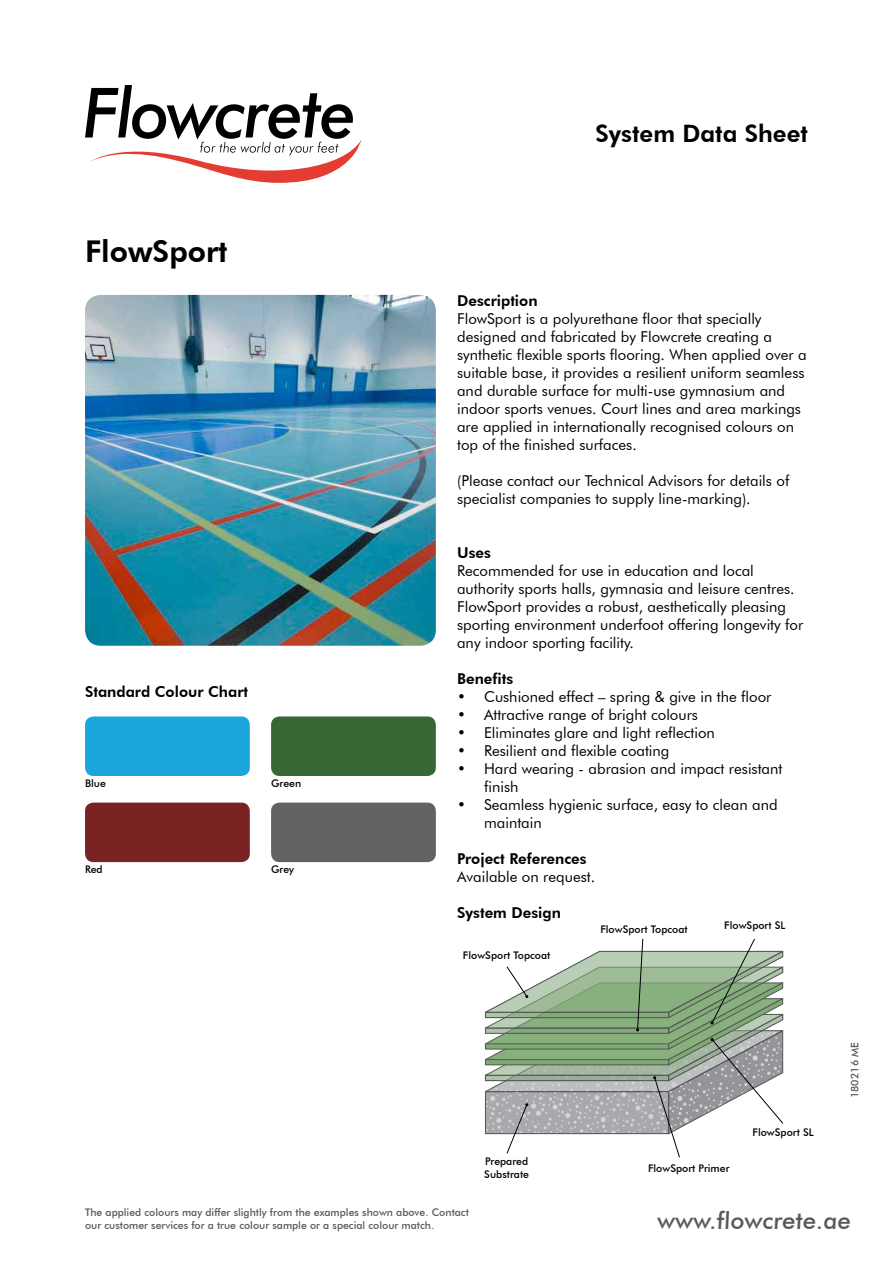
<style>
.page{position:relative;width:893px;height:1263px;background:#fff}
.page>*{position:absolute;margin:0;border:0;box-sizing:border-box;transform-origin:0 0}
.t1{font:800 30px "Futura BT";color:#000}
.t2{font:500 24px "Futura BT";color:#58595b}
.t3{font:800 24px "Futura BT";color:#000}
.t4{font:15px/18px "Futura BT";color:#000}
.t5{font:800 15px "Futura BT";color:#000}
.t6{font:500 10.5px/12.6px "Futura BT";color:#58595b}
.t7{font:500 10.5px/12.6px "Futura BT";color:#000}
</style>
<div class="page">
<div style="left:271px;top:716px;width:165px;height:60px;background:#376735"></div>
<div style="left:85px;top:716px;width:165px;height:60px;background:#1ba7dc"></div>
<svg style="left:85px;top:85px;width:276px;height:98px"></svg>
<img style="left:85px;top:295px;width:351px;height:351px">
<div style="left:85px;top:802px;width:165px;height:60px;background:#792322"></div>
<div style="left:271px;top:802px;width:165px;height:60px;background:#636162"></div>
<svg style="left:485px;top:938px;width:299px;height:220px"></svg>
<h1 class="t1" style="left:85px;top:233px;width:144px">FlowSport</h1>
<p class="t5" style="left:85px;top:683px;width:165px">Standard Colour Chart</p>
<p class="t7" style="left:85px;top:777px;width:22px">Blue</p>
<p class="t7" style="left:271px;top:777px;width:32px">Green</p>
<p class="t7" style="left:85px;top:863px;width:19px">Red</p>
<p class="t7" style="left:271px;top:863px;width:25px">Grey</p>
<h2 class="t3" style="left:595px;top:118px;width:214px">System Data Sheet</h2>
<p class="t5" style="left:457px;top:292px;width:82px">Description</p>
<p class="t4" style="left:457px;top:310px;width:351px">FlowSport is a polyurethane floor that specially designed and fabricated by Flowcrete creating a synthetic flexible sports flooring. When applied over a suitable base, it provides a resilient uniform seamless and durable surface for multi-use gymnasium and indoor sports venues. Court lines and area markings are applied in internationally recognised colours on top of the finished surfaces.</p>
<p class="t4" style="left:457px;top:472px;width:334px">(Please contact our Technical Advisors for details of specialist companies to supply line-marking).</p>
<p class="t5" style="left:457px;top:544px;width:35px">Uses</p>
<p class="t4" style="left:457px;top:562px;width:348px">Recommended for use in education and local authority sports halls, gymnasia and leisure centres.<br>FlowSport provides a robust, aesthetically pleasing sporting environment underfoot offering longevity for any indoor sporting facility.</p>
<p class="t5" style="left:457px;top:670px;width:58px">Benefits</p>
<p class="t4" style="left:457px;top:688px;width:316px">• Cushioned effect – spring &amp; give in the floor</p>
<p class="t4" style="left:457px;top:706px;width:242px">• Attractive range of bright colours</p>
<p class="t4" style="left:457px;top:724px;width:259px">• Eliminates glare and light reflection</p>
<p class="t4" style="left:457px;top:742px;width:214px">• Resilient and flexible coating</p>
<p class="t4" style="left:484px;top:760px;width:300px;text-indent:-27px">• Hard wearing - abrasion and impact resistant finish</p>
<p class="t4" style="left:484px;top:796px;width:295px;text-indent:-27px">• Seamless hygienic surface, easy to clean and maintain</p>
<p class="t5" style="left:457px;top:850px;width:131px">Project References</p>
<p class="t4" style="left:457px;top:868px;width:139px">Available on request.</p>
<p class="t5" style="left:457px;top:904px;width:105px">System Design</p>
<p class="t7" style="left:724px;top:919px;width:63px">FlowSport SL</p>
<p class="t7" style="left:600px;top:922px;width:89px">FlowSport Topcoat</p>
<p class="t7" style="left:463px;top:949px;width:89px">FlowSport Topcoat</p>
<p class="t7" style="left:484px;top:1155px;width:46px">Prepared<br>Substrate</p>
<p class="t7" style="left:648px;top:1161px;width:83px">FlowSport Primer</p>
<p class="t7" style="left:752px;top:1126px;width:63px">FlowSport SL</p>
<p class="t6" style="left:848px;top:1098px;width:57px;rotate:-90deg">180216 ME</p>
<p class="t6" style="left:85px;top:1206px;width:385px">The applied colours may differ slightly from the examples shown above. Contact our customer services for a true colour sample or a special colour match.</p>
<h2 class="t2" style="left:657px;top:1206px;width:197px">www.flowcrete.ae</h2>
</div>
